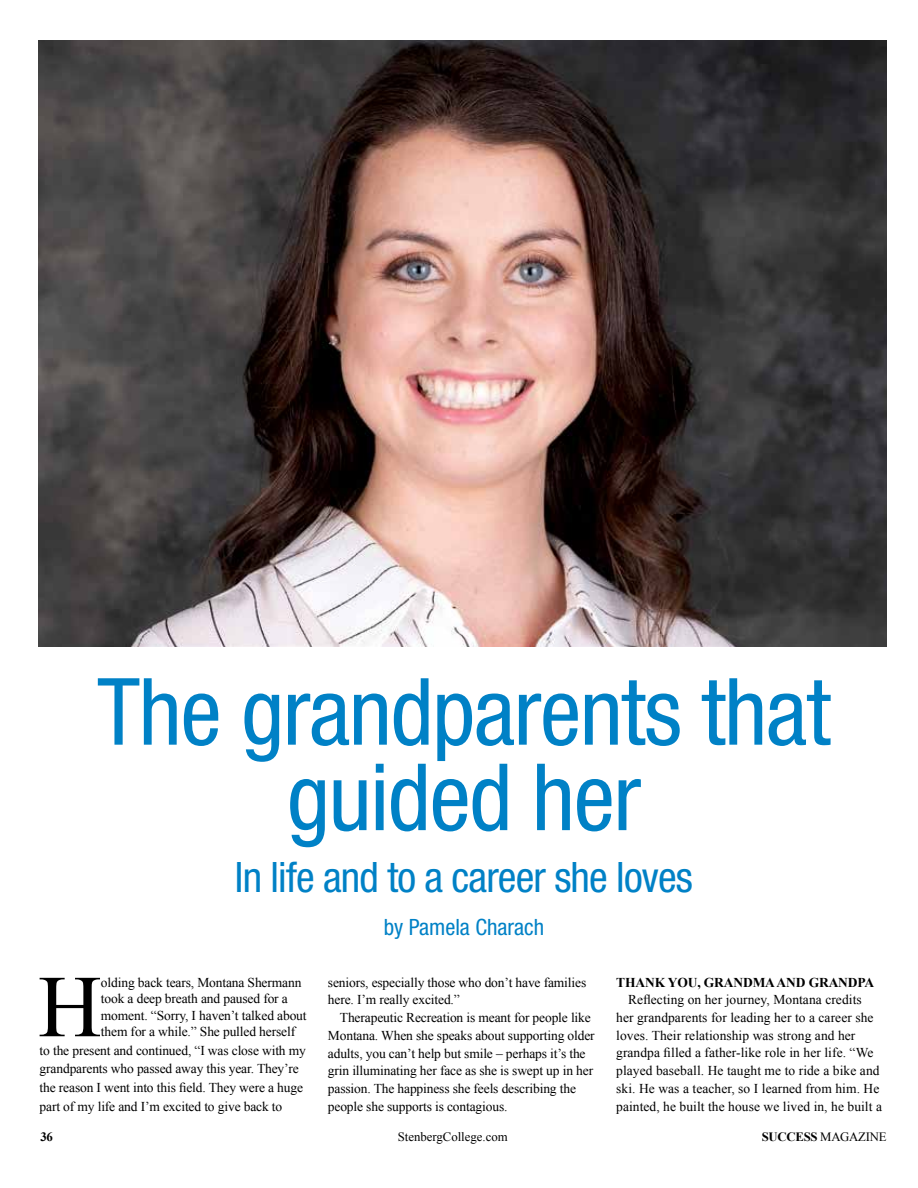
<style>
.page{position:relative;width:918px;height:1188px;background:#fff}
.page>*{position:absolute;margin:0;border:0;box-sizing:border-box;transform-origin:0 0}
.t1{font:condensed 93px/85.5px "Helvetica Neue";letter-spacing:-.015em;color:#0081c6;text-align:center}
.t2{font:88.2px "Times New Roman";color:#000}
.t3{font:condensed 42px "Helvetica Neue";letter-spacing:-.02em;color:#0081c6}
.t4{font:condensed 22.5px "Helvetica Neue";color:#0081c6}
.t5{font:13.5px/17.7px "Times New Roman";letter-spacing:-.01em;color:#000}
.t6{font:700 13.5px "Times New Roman";letter-spacing:-.01em;color:#000}
.t7{font:12.75px "Times New Roman";color:#000}
.t8{font:12.75px "Times New Roman";letter-spacing:-.02em;color:#000}
.t9{font:700 12.75px "Times New Roman";color:#000}
.s1{font-weight:700}
</style>
<div class="page">
<img style="left:38px;top:40px;width:848px;height:606px">
<h1 class="t1" style="left:97px;top:668px;width:735px">The grandparents that guided her</h1>
<h3 class="t3" style="left:235px;top:853px;width:459px">In life and to a career she loves</h3>
<h3 class="t4" style="left:384px;top:914px;width:162px">by Pamela Charach</h3>
<h2 class="t2" style="left:38px;top:947px;width:65px">H</h2>
<p class="t5" style="left:101px;top:974px;width:207px;line-height:16.5px">olding back tears, Montana Shermann took a deep breath and paused for a moment. “Sorry, I haven’t talked about them for a while.” She pulled herself</p>
<p class="t5" style="left:40px;top:1041px;width:268px;line-height:18.6px">to the present and continued, “I was close with my grandparents who passed away this year. They’re the reason I went into this field. They were a huge part of my life and I’m excited to give back to</p>
<p class="t5" style="left:328px;top:973px;width:260px">seniors, especially those who don’t have families here. I’m really excited.”</p>
<p class="t5" style="left:328px;top:1009px;width:268px;text-indent:12px">Therapeutic Recreation is meant for people like Montana. When she speaks about supporting older adults, you can’t help but smile – perhaps it’s the grin illuminating her face as she is swept up in her passion. The happiness she feels describing the people she supports is contagious.</p>
<p class="t6" style="left:616px;top:973px;width:260px">THANK YOU, GRANDMA AND GRANDPA</p>
<p class="t5" style="left:616px;top:991px;width:267px;text-indent:12px">Reflecting on her journey, Montana credits her grandparents for leading her to a career she loves. Their relationship was strong and her grandpa filled a father-like role in her life. “We played baseball. He taught me to ride a bike and ski. He was a teacher, so I learned from him. He painted, he built the house we lived in, he built a</p>
<p class="t9" style="left:40px;top:1128px;width:14px">36</p>
<p class="t7" style="left:398px;top:1128px;width:111px">StenbergCollege.com</p>
<p class="t8" style="left:762px;top:1128px;width:126px"><span class="s1">SUCCESS</span> MAGAZINE</p>
</div>
